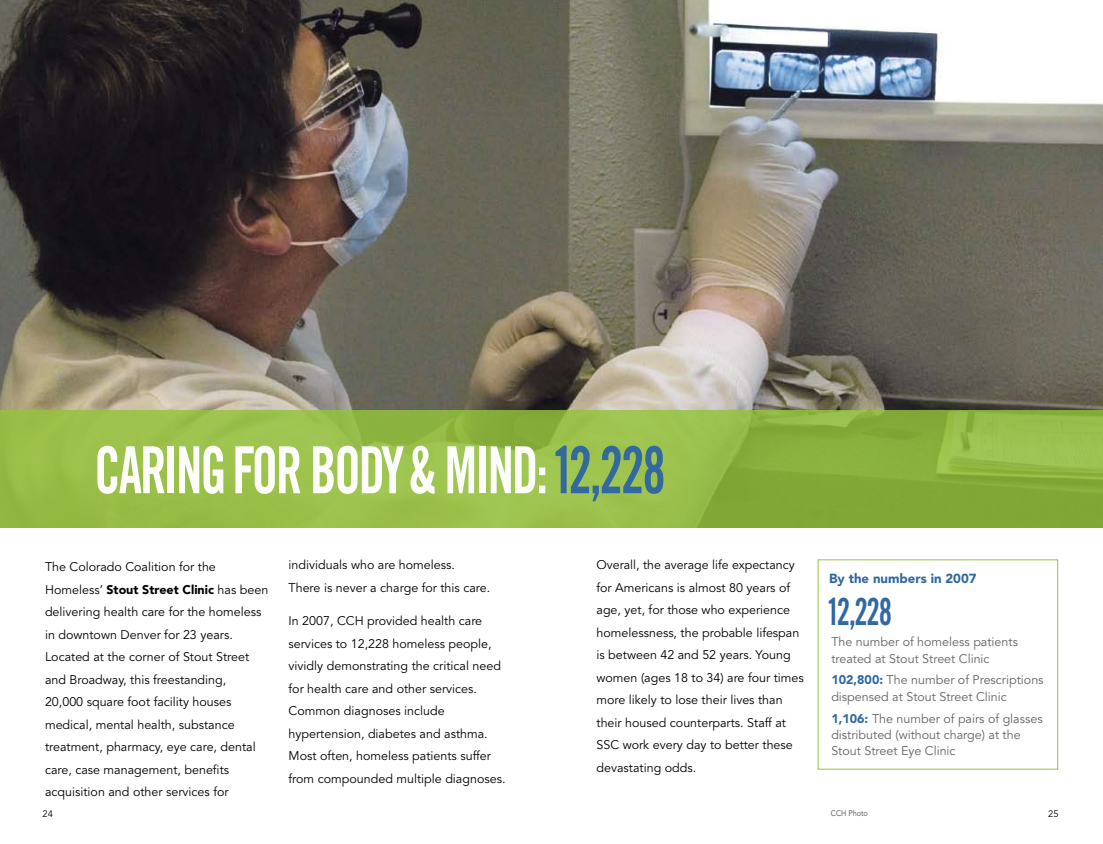
<style>
.page{position:relative;width:1103px;height:844px;background:#fff}
.page>*{position:absolute;margin:0;border:0;box-sizing:border-box;transform-origin:0 0}
.t1{font:65px "Trade Gothic Bold Cond Twenty";letter-spacing:-.04em;color:#fff;scale:.81 1}
.t2{font:37.5px "Trade Gothic Bold Cond Twenty";color:#3068a2;scale:.8 1}
.t3{font:900 13.12px "Avenir";color:#3068a2}
.t4{font:12.5px/22.5px "Avenir";color:#000}
.t5{font:12.5px/16.2px "Avenir";color:#636363}
.t6{font:9.38px "Avenir";color:#000}
.t7{font:8.12px "Avenir";color:#484848;scale:.9 1}
.s1{color:#3068a2}
.s2{font-weight:900}
.s3{font-weight:900;color:#3068a2}
</style>
<div class="page">
<img style="left:0;top:0;width:1102px;height:410px">
<svg style="left:0;top:410px;width:1102px;height:117px;background:#94ba46"></svg>
<h1 class="t1" style="left:94px;top:430px;width:707px">CARING FOR BODY &amp; MIND: <span class="s1">12,228</span></h1>
<p class="t4" style="left:45px;top:556px;width:225px">The Colorado Coalition for the Homeless’ <span class="s2">Stout Street Clinic</span> has been delivering health care for the homeless in downtown Denver for 23 years.<br>Located at the corner of Stout Street and Broadway, this freestanding,<br>20,000 square foot facility houses medical, mental health, substance treatment, pharmacy, eye care, dental care, case management, benefits acquisition and other services for</p>
<p class="t4" style="left:288px;top:554px;width:203px">individuals who are homeless.<br>There is never a charge for this care.</p>
<p class="t4" style="left:288px;top:610px;width:218px">In 2007, CCH provided health care services to 12,228 homeless people, vividly demonstrating the critical need for health care and other services.<br>Common diagnoses include hypertension, diabetes and asthma.<br>Most often, homeless patients suffer from compounded multiple diagnoses.</p>
<p class="t4" style="left:596px;top:554px;width:209px">Overall, the average life expectancy for Americans is almost 80 years of age, yet, for those who experience homelessness, the probable lifespan is between 42 and 52 years. Young women (ages 18 to 34) are four times more likely to lose their lives than their housed counterparts. Staff at SSC work every day to better these devastating odds.</p>
<p class="t3" style="left:829px;top:571px;width:149px">By the numbers in 2007</p>
<h2 class="t2" style="left:826px;top:588px;width:84px">12,228</h2>
<p class="t5" style="left:831px;top:634px;width:188px">The number of homeless patients treated at Stout Street Clinic</p>
<p class="t5" style="left:831px;top:672px;width:214px"><span class="s3">102,800:</span> The number of Prescriptions dispensed at Stout Street Clinic</p>
<p class="t5" style="left:831px;top:710px;width:213px"><span class="s3">1,106:</span> The number of pairs of glasses distributed (without charge) at the<br>Stout Street Eye Clinic</p>
<p class="t6" style="left:42px;top:808px;width:12px">24</p>
<p class="t7" style="left:831px;top:809px;width:43px">CCH Photo</p>
<p class="t6" style="left:1048px;top:809px;width:12px">25</p>
</div>
